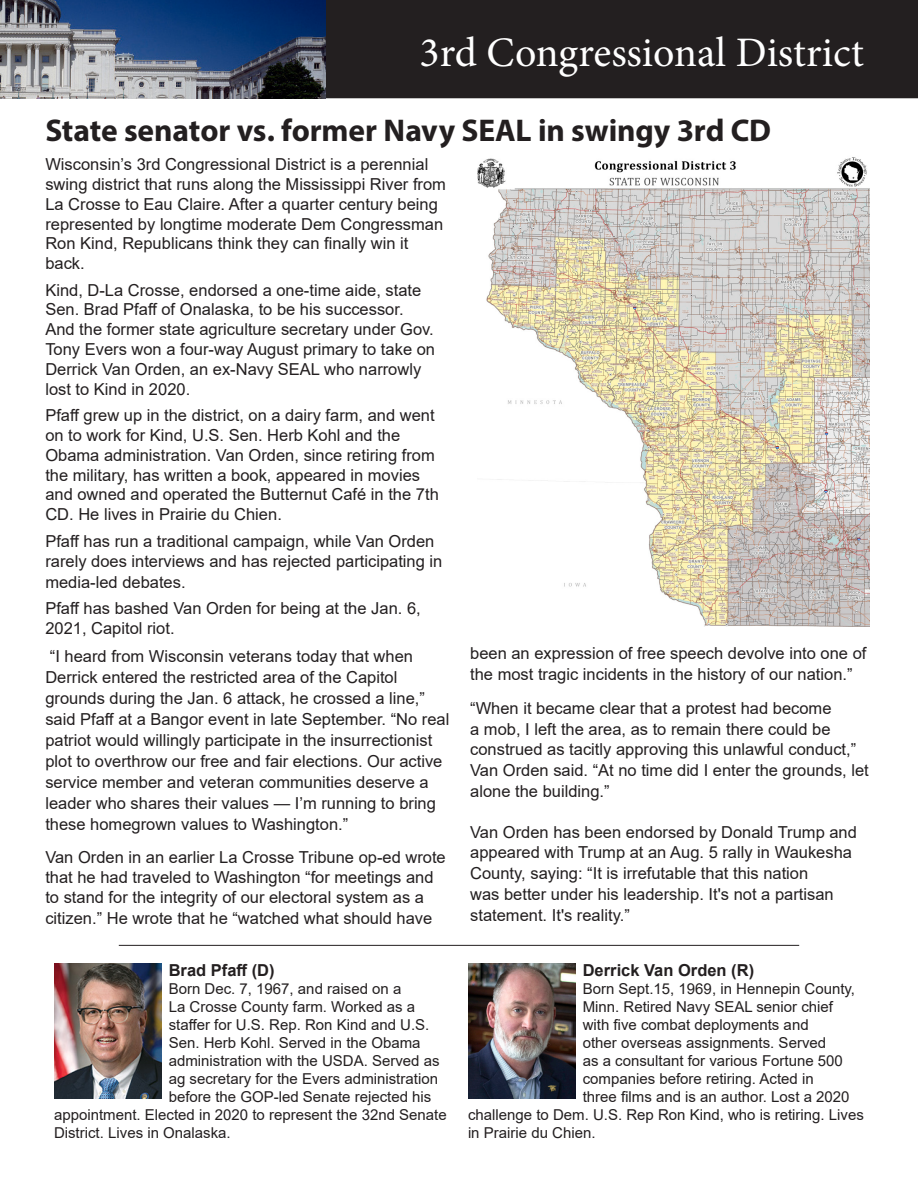
<style>
.page{position:relative;width:918px;height:1188px;background:#fff}
.page>*{position:absolute;margin:0;border:0;box-sizing:border-box;transform-origin:0 0}
.t1{font:42px "Minion Pro";color:#fff}
.t2{font:700 31.5px "Myriad Pro";letter-spacing:-.005em;color:#231f20}
.Body_Text{font:16.5px/19.8px "Arial";color:#231f20}
.Name{font:700 16.5px "Arial";color:#231f20}
.Body_Text-2{font:700 16.5px "Arial";color:#231f20}
.Body_Text-3{font:15px "Arial";color:#231f20}
.Name-2{font:15px "Arial";color:#231f20}
</style>
<div class="page">
<div style="left:325px;top:0;width:593px;height:98px;background:#231f20"></div>
<img style="left:54px;top:964px;width:108px;height:135px">
<img style="left:468px;top:964px;width:108px;height:135px">
<img style="left:477px;top:157px;width:393px;height:469px">
<hr style="left:119px;top:945px;width:680px;height:1px;background:#231f20">
<img style="left:0;top:0;width:325px;height:98px">
<p class="t1" style="left:420px;top:24px;width:446px">3rd Congressional District</p>
<p class="t2" style="left:45px;top:110px;width:727px">State senator vs. former Navy SEAL in swingy 3rd CD</p>
<p class="Body_Text" style="left:45px;top:154px;width:402px">Wisconsin’s 3rd Congressional District is a perennial swing district that runs along the Mississippi River from La Crosse to Eau Claire. After a quarter century being represented by longtime moderate Dem Congressman Ron Kind, Republicans think they can finally win it back.</p>
<p class="Body_Text" style="left:45px;top:280px;width:391px">Kind, D-La Crosse, endorsed a one-time aide, state Sen. Brad Pfaff of Onalaska, to be his successor.<br>And the former state agriculture secretary under Gov.<br>Tony Evers won a four-way August primary to take on Derrick Van Orden, an ex-Navy SEAL who narrowly lost to Kind in 2020.</p>
<p class="Body_Text" style="left:45px;top:405px;width:395px">Pfaff grew up in the district, on a dairy farm, and went on to work for Kind, U.S. Sen. Herb Kohl and the Obama administration. Van Orden, since retiring from the military, has written a book, appeared in movies and owned and operated the Butternut Café in the 7th CD. He lives in Prairie du Chien.</p>
<p class="Body_Text" style="left:45px;top:531px;width:399px;line-height:20.2px">Pfaff has run a traditional campaign, while Van Orden rarely does interviews and has rejected participating in media-led debates.</p>
<p class="Body_Text" style="left:45px;top:598px;width:377px">Pfaff has bashed Van Orden for being at the Jan. 6,<br>2021, Capitol riot.</p>
<p class="Body_Text" style="left:45px;top:645px;width:406px;line-height:21px">“I heard from Wisconsin veterans today that when Derrick entered the restricted area of the Capitol grounds during the Jan. 6 attack, he crossed a line,” said Pfaff at a Bangor event in late September. “No real patriot would willingly participate in the insurrectionist plot to overthrow our free and fair elections. Our active service member and veteran communities deserve a leader who shares their values — I’m running to bring these homegrown values to Washington.”</p>
<p class="Body_Text" style="left:45px;top:847px;width:402px;line-height:20.2px">Van Orden in an earlier La Crosse Tribune op-ed wrote that he had traveled to Washington “for meetings and to stand for the integrity of our electoral system as a citizen.” He wrote that he “watched what should have</p>
<p class="Body_Text-2" style="left:169px;top:958px;width:107px">Brad Pfaff (D)</p>
<p class="Body_Text-3" style="left:169px;top:978px;width:234px">Born Dec. 7, 1967, and raised on a</p>
<p class="Body_Text-3" style="left:169px;top:996px;width:248px">La Crosse County farm. Worked as a</p>
<p class="Body_Text-3" style="left:169px;top:1014px;width:262px">staffer for U.S. Rep. Ron Kind and U.S.</p>
<p class="Body_Text-3" style="left:169px;top:1032px;width:253px">Sen. Herb Kohl. Served in the Obama</p>
<p class="Body_Text-3" style="left:169px;top:1050px;width:272px">administration with the USDA. Served as</p>
<p class="Body_Text-3" style="left:169px;top:1068px;width:271px">ag secretary for the Evers administration</p>
<p class="Body_Text-3" style="left:169px;top:1086px;width:264px">before the GOP-led Senate rejected his</p>
<p class="Body_Text-3" style="left:54px;top:1104px;width:394px">appointment. Elected in 2020 to represent the 32nd Senate</p>
<p class="Body_Text-3" style="left:54px;top:1122px;width:178px">District. Lives in Onalaska.</p>
<p class="Body_Text" style="left:470px;top:643px;width:398px;line-height:20.7px">been an expression of free speech devolve into one of the most tragic incidents in the history of our nation.”</p>
<p class="Body_Text" style="left:470px;top:698px;width:400px;line-height:20.7px">“When it became clear that a protest had become<br>a mob, I left the area, as to remain there could be construed as tacitly approving this unlawful conduct,” Van Orden said. “At no time did I enter the grounds, let alone the building.”</p>
<p class="Body_Text" style="left:470px;top:822px;width:388px;line-height:20.7px">Van Orden has been endorsed by Donald Trump and appeared with Trump at an Aug. 5 rally in Waukesha County, saying: “It is irrefutable that this nation<br>was better under his leadership. It's not a partisan statement. It's reality.”</p>
<p class="Name" style="left:583px;top:958px;width:173px">Derrick Van Orden (R)</p>
<p class="Name-2" style="left:583px;top:978px;width:274px">Born Sept.15, 1969, in Hennepin County,</p>
<p class="Name-2" style="left:583px;top:996px;width:252px">Minn. Retired Navy SEAL senior chief</p>
<p class="Name-2" style="left:583px;top:1014px;width:227px">with five combat deployments and</p>
<p class="Name-2" style="left:583px;top:1032px;width:245px">other overseas assignments. Served</p>
<p class="Name-2" style="left:583px;top:1050px;width:262px">as a consultant for various Fortune 500</p>
<p class="Name-2" style="left:583px;top:1068px;width:232px">companies before retiring. Acted in</p>
<p class="Name-2" style="left:583px;top:1086px;width:268px">three films and is an author. Lost a 2020</p>
<p class="Name-2" style="left:468px;top:1104px;width:397px">challenge to Dem. U.S. Rep Ron Kind, who is retiring. Lives</p>
<p class="Name-2" style="left:468px;top:1122px;width:129px">in Prairie du Chien.</p>
</div>
